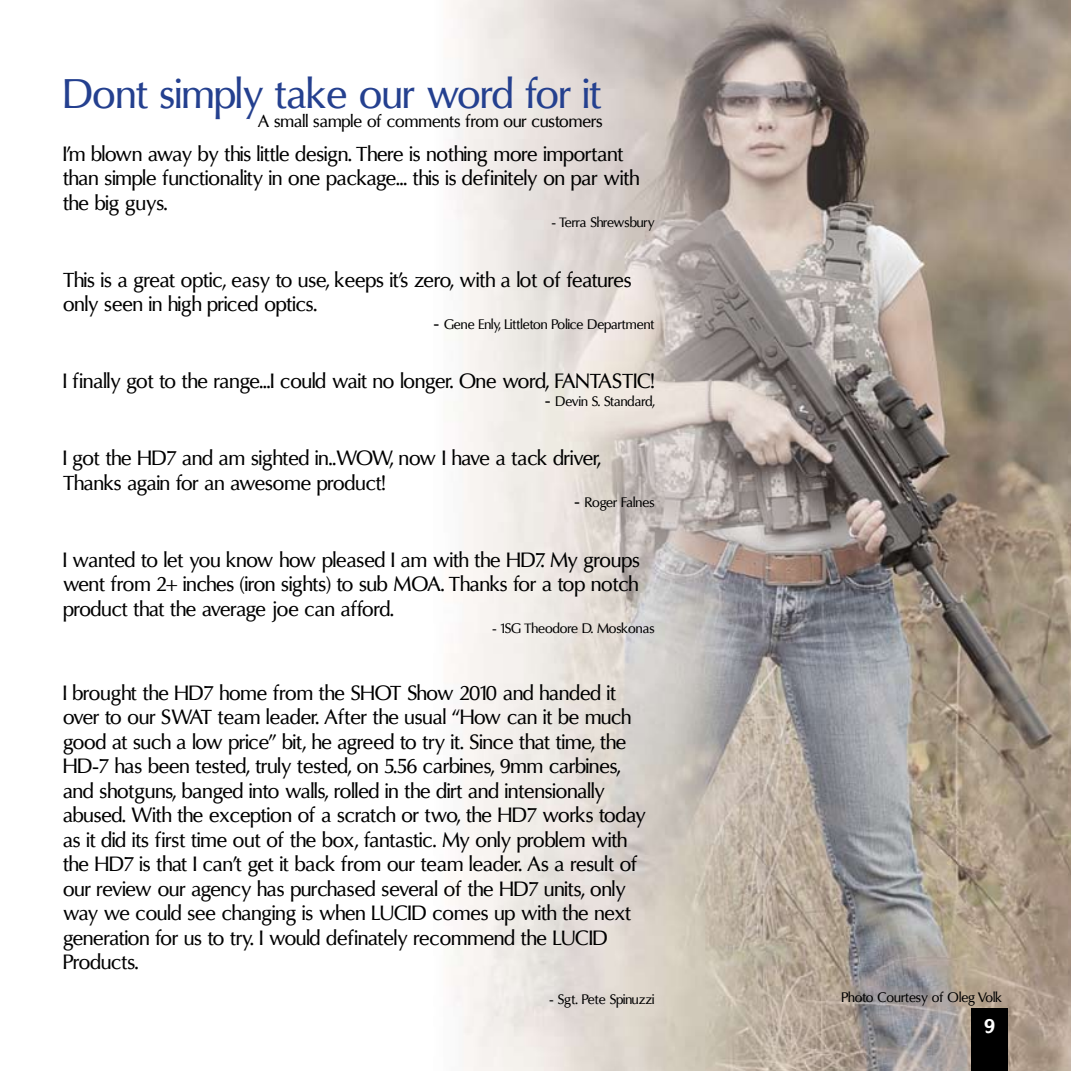
<style>
.page{position:relative;width:1071px;height:1071px;background:#fff}
.page>*{position:absolute;margin:0;border:0;box-sizing:border-box;transform-origin:0 0}
.t1{font:42px "Oregon LDO Medium";color:#24408f}
.t2{font:21px/24.5px "Oregon LDO Medium";color:#000}
.t3{font:21px "Oregon LDO Black";color:#fff}
.t4{font:17.5px "Oregon LDO Medium";color:#000}
.t5{font:14px "Oregon LDO Medium";color:#000}
.s1{font-size:17.5px}
</style>
<div class="page">
<img style="left:451px;top:0;width:620px;height:1071px">
<div style="left:971px;top:1008px;width:37px;height:63px;background:#000"></div>
<h1 class="t1" style="left:63px;top:70px;width:540px">Dont simply take our word for it</h1>
<p class="t4" style="left:258px;top:111px;width:346px">A small sample of comments from our customers</p>
<p class="t2" style="left:63px;top:142px;width:578px">I’m blown away by this little design. There is nothing more important than simple functionality in one package... this is definitely on par with the big guys.</p>
<p class="t5" style="left:551px;top:214px;width:105px">- Terra Shrewsbury</p>
<p class="t2" style="left:63px;top:268px;width:570px">This is a great optic, easy to use, keeps it’s zero, with a lot of features only seen in high priced optics.</p>
<p class="t5" style="left:433px;top:316px;width:223px"><span class="s1">-</span> Gene Enly, Littleton Police Department</p>
<p class="t2" style="left:63px;top:369px;width:593px">I finally got to the range...I could wait no longer. One word, FANTASTIC!</p>
<p class="t5" style="left:545px;top:393px;width:111px"><span class="s1">-</span> Devin S. Standard,</p>
<p class="t2" style="left:63px;top:446px;width:539px">I got the HD7 and am sighted in..WOW, now I have a tack driver,<br>Thanks again for an awesome product!</p>
<p class="t5" style="left:574px;top:494px;width:82px"><span class="s1">-</span> Roger Falnes</p>
<p class="t2" style="left:63px;top:548px;width:578px;text-align:justify">I wanted to let you know how pleased I am with the HD7. My groups went from 2+ inches (iron sights) to sub MOA. Thanks for a top notch product that the average joe can afford.</p>
<p class="t5" style="left:492px;top:620px;width:164px">- 1SG Theodore D. Moskonas</p>
<p class="t2" style="left:63px;top:681px;width:584px">I brought the HD7 home from the SHOT Show 2010 and handed it over to our SWAT team leader. After the usual “How can it be much good at such a low price” bit, he agreed to try it. Since that time, the HD-7 has been tested, truly tested, on 5.56 carbines, 9mm carbines, and shotguns, banged into walls, rolled in the dirt and intensionally abused. With the exception of a scratch or two, the HD7 works today as it did its first time out of the box, fantastic. My only problem with the HD7 is that I can’t get it back from our team leader. As a result of our review our agency has purchased several of the HD7 units, only way we could see changing is when LUCID comes up with the next generation for us to try. I would definately recommend the LUCID Products.</p>
<p class="t5" style="left:549px;top:991px;width:107px">- Sgt. Pete Spinuzzi</p>
<p class="t5" style="left:841px;top:989px;width:162px">Photo Courtesy of Oleg Volk</p>
<p class="t3" style="left:984px;top:1014px;width:12px">9</p>
</div>
